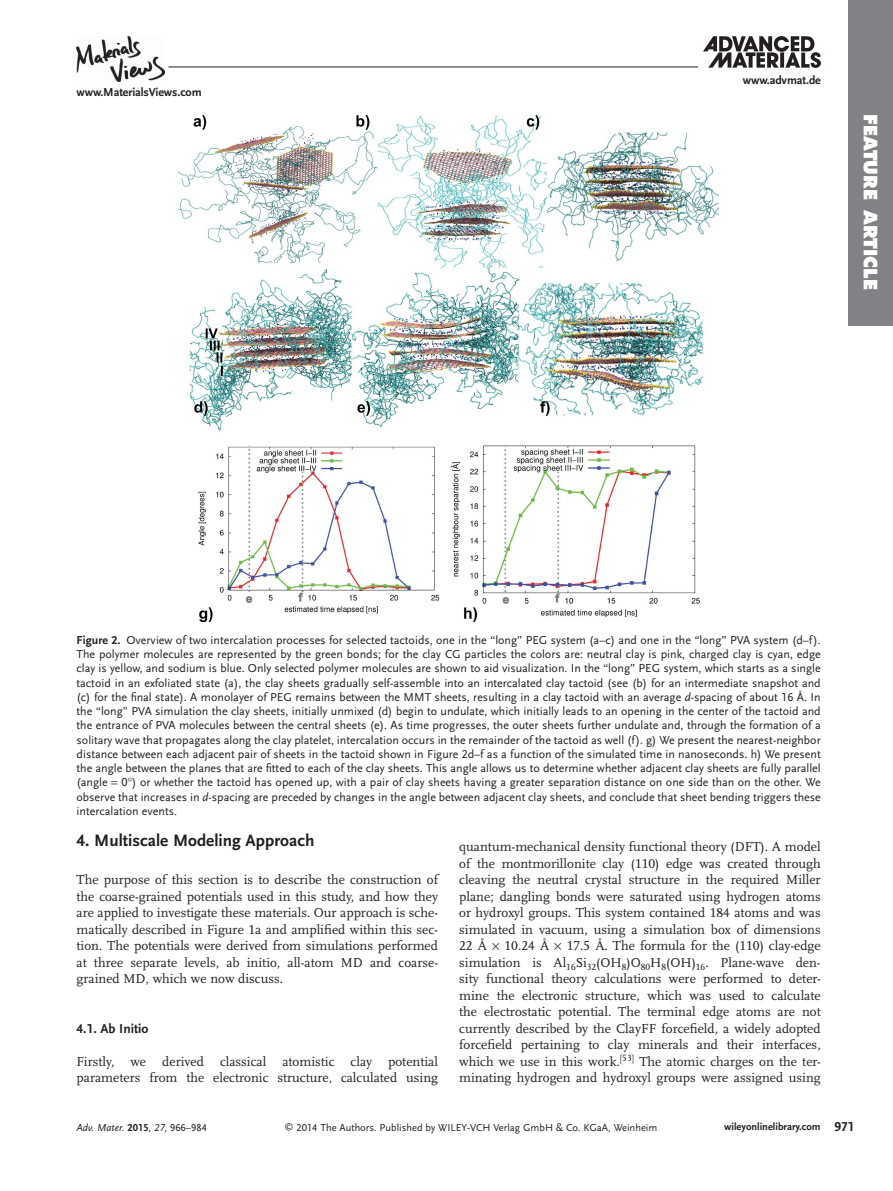
<style>
.page{position:relative;width:893px;height:1191px;background:#fff}
.page>*{position:absolute;margin:0;border:0;box-sizing:border-box;transform-origin:0 0}
.t1{font:800 18px "Futura";letter-spacing:.005em;color:#fff}
.t2{font:700 17.25px "Scala Sans LF";color:#231f20}
.t3{font:13.5px/16.5px "Scala LF";color:#231f20;text-align:justify}
.t4{font:700 13.5px "Scala Sans LF";color:#231f20}
.t5{font:12px/14.2px "Scala Sans LF";color:#231f20;text-align:justify}
.t6{font:700 12px "Scala Sans LF";letter-spacing:-.01em;color:#231f20}
.t7{font:10.5px "Scala Sans LF";color:#231f20}
.t8{font:700 10.5px "Scala Sans LF";color:#231f20}
.t9{font:italic 10.5px "Scala Sans LF";color:#231f20}
.s1{font-weight:700}
.s2{font-style:italic}
.s3{font-weight:700;font-style:normal}
.s4{font-style:normal}
.s5{font-size:9px}
.s6{font-size:13.5px}
</style>
<div class="page">
<img style="left:704px;top:36px;width:117px;height:32px">
<img style="left:77px;top:36px;width:88px;height:45px">
<hr style="left:168px;top:67px;width:530px;height:1px;background:#231f20">
<div style="left:849px;top:0;width:44px;height:325px;background:#808285"></div>
<img style="left:179px;top:115px;width:540px;height:506px">
<p class="t6" style="left:77px;top:87px;width:127px">www.MaterialsViews.com</p>
<p class="t6" style="left:743px;top:74px;width:79px">www.advmat.de</p>
<h1 class="t1" style="left:878px;top:114px;width:178px;rotate:90deg">FEATURE ARTICLE</h1>
<p class="t5" style="left:77px;top:633px;width:746px"><span class="s1">Figure 2.</span> Overview of two intercalation processes for selected tactoids, one in the “long” PEG system (a–c) and one in the “long” PVA system (d–f).<br>The polymer molecules are represented by the green bonds; for the clay CG particles the colors are: neutral clay is pink, charged clay is cyan, edge clay is yellow, and sodium is blue. Only selected polymer molecules are shown to aid visualization. In the “long” PEG system, which starts as a single tactoid in an exfoliated state (a), the clay sheets gradually self-assemble into an intercalated clay tactoid (see (b) for an intermediate snapshot and (c) for the final state). A monolayer of PEG remains between the MMT sheets, resulting in a clay tactoid with an average <span class="s2">d</span> -spacing of about 16 Å. In the “long” PVA simulation the clay sheets, initially unmixed (d) begin to undulate, which initially leads to an opening in the center of the tactoid and the entrance of PVA molecules between the central sheets (e). As time progresses, the outer sheets further undulate and, through the formation of a solitary wave that propagates along the clay platelet, intercalation occurs in the remainder of the tactoid as well (f). g) We present the nearest-neighbor distance between each adjacent pair of sheets in the tactoid shown in Figure 2 d–f as a function of the simulated time in nanoseconds. h) We present the angle between the planes that are fitted to each of the clay sheets. This angle allows us to determine whether adjacent clay sheets are fully parallel (angle 0 ) or whether the tactoid has opened up, with a pair of clay sheets having a greater separation distance on one side than on the other. We observe that increases in <span class="s2">d</span> -spacing are preceded by changes in the angle between adjacent clay sheets, and conclude that sheet bending triggers these intercalation events.</p>
<h2 class="t2" style="left:77px;top:832px;width:239px">4. Multiscale Modeling Approach</h2>
<p class="t3" style="left:77px;top:872px;width:363px">The purpose of this section is to describe the construction of the coarse-grained potentials used in this study, and how they are applied to investigate these materials. Our approach is sche&shy;matically described in Figure 1 a and amplified within this sec&shy;tion. The potentials were derived from simulations performed at three separate levels, ab initio, all-atom MD and coarse&shy;grained MD, which we now discuss.</p>
<p class="t4" style="left:77px;top:1022px;width:73px">4.1. Ab Initio</p>
<p class="t3" style="left:77px;top:1054px;width:363px">Firstly, we derived classical atomistic clay potential parameters from the electronic structure, calculated using</p>
<p class="t3" style="left:459px;top:839px;width:363px">quantum-mechanical density functional theory (DFT). A model of the montmorillonite clay (110) edge was created through cleaving the neutral crystal structure in the required Miller plane; dangling bonds were saturated using hydrogen atoms or hydroxyl groups. This system contained 184 atoms and was simulated in vacuum, using a simulation box of dimensions 22 Å</p>
<p class="t3" style="left:459px;top:938px;width:363px;text-indent:107px">17.5 Å. The formula for the (110) clay-edge simulation is Al <sub>16</sub> Si <sub>32</sub> (OH <sub>8</sub> )O <sub>80</sub> H <sub>8</sub> (OH) <sub>16</sub> . Plane-wave den&shy;sity functional theory calculations were performed to deter&shy;mine the electronic structure, which was used to calculate the electrostatic potential. The terminal edge atoms are not currently described by the ClayFF forcefield, a widely adopted forcefield pertaining to clay minerals and their interfaces, which we use in this work. <sup>[</sup> <sup>53</sup> <sup>]</sup> The atomic charges on the ter&shy;minating hydrogen and hydroxyl groups were assigned using</p>
<p class="t3" style="left:504px;top:938px;width:46px">10.24 Å</p>
<p class="t9" style="left:77px;top:1122px;width:132px">Adv. Mater. <span class="s3">2015</span><span class="s4">,</span> 27<span class="s4">, 966–984</span></p>
<p class="t7" style="left:285px;top:1122px;width:374px"><span class="s5">©</span> 2014 The Authors. Published by WILEY-VCH Verlag GmbH &amp; Co. KGaA, Weinheim</p>
<p class="t8" style="left:724px;top:1122px;width:132px">wileyonlinelibrary.com <span class="s6">971</span></p>
</div>
